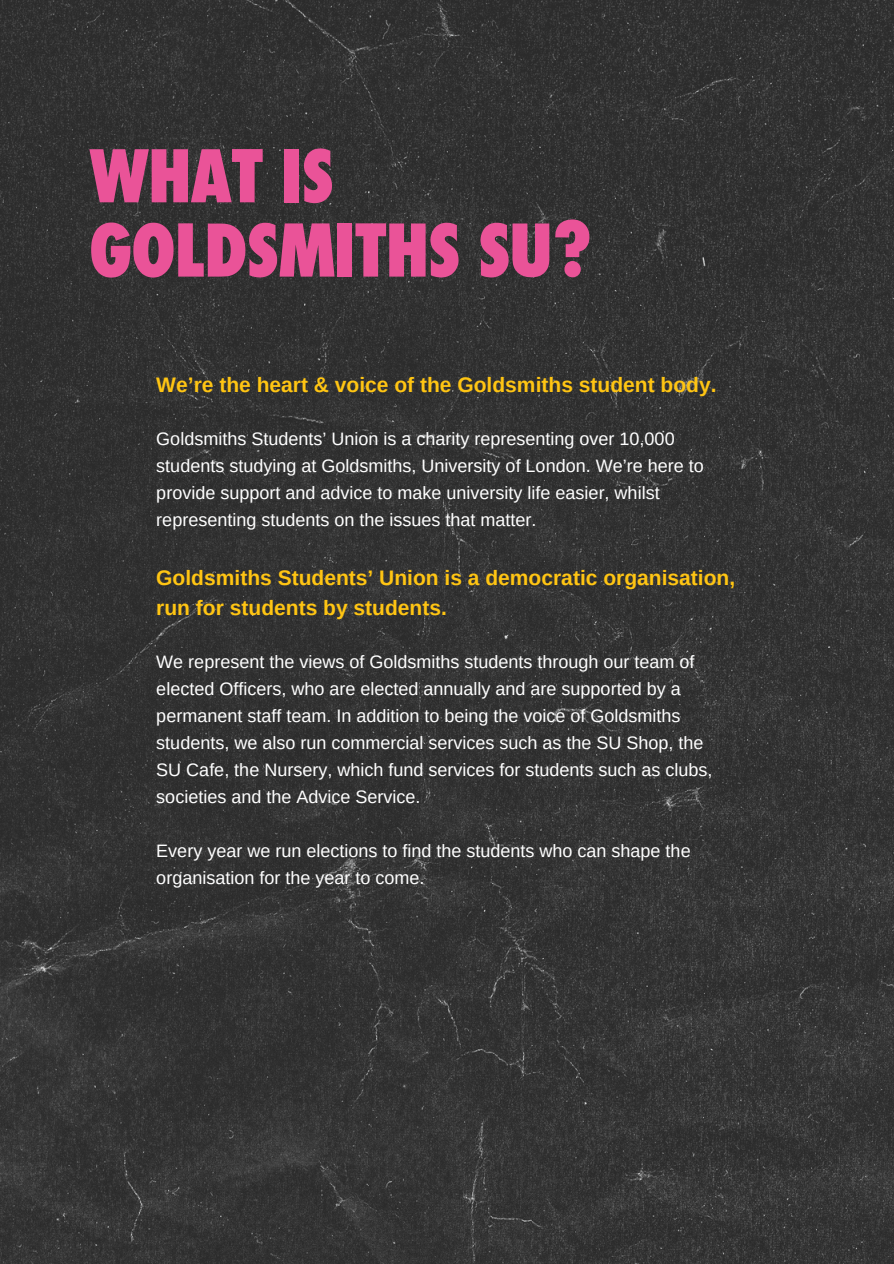
<style>
.page{position:relative;width:894px;height:1264px;background:#fff}
.page>*{position:absolute;margin:0;border:0;box-sizing:border-box;transform-origin:0 0}
.t1{font:800 75px/74.2px "Futura Condensed BQ";color:#ea5398}
.t2{font:700 21px/30.3px "Arimo";color:#ffc513}
.t3{font:18px/27px "Arimo";color:#fff}
</style>
<div class="page">
<img style="left:0;top:0;width:893px;height:1263px">
<p class="t1" style="left:89px;top:140px;width:501px">WHAT IS<br>GOLDSMITHS SU?</p>
<p class="t2" style="left:156px;top:370px;width:561px">We’re the heart &amp; voice of the Goldsmiths student body.</p>
<h1 class="t3" style="left:156px;top:425px;width:548px">Goldsmiths Students’ Union is a charity representing over 10,000 students studying at Goldsmiths, University of London. We’re here to provide support and advice to make university life easier, whilst representing students on the issues that matter.</h1>
<h2 class="t2" style="left:156px;top:562px;width:580px">Goldsmiths Students’ Union is a democratic organisation, run for students by students.</h2>
<p class="t3" style="left:156px;top:648px;width:548px">We represent the views of Goldsmiths students through our team of elected Officers, who are elected annually and are supported by a permanent staff team. In addition to being the voice of Goldsmiths students, we also run commercial services such as the SU Shop, the</p>
<h2 class="t3" style="left:156px;top:756px;width:557px">SU Cafe, the Nursery, which fund services for students such as clubs, societies and the Advice Service.</h2>
<p class="t3" style="left:156px;top:837px;width:535px">Every year we run elections to find the students who can shape the organisation for the year to come.</p>
</div>
